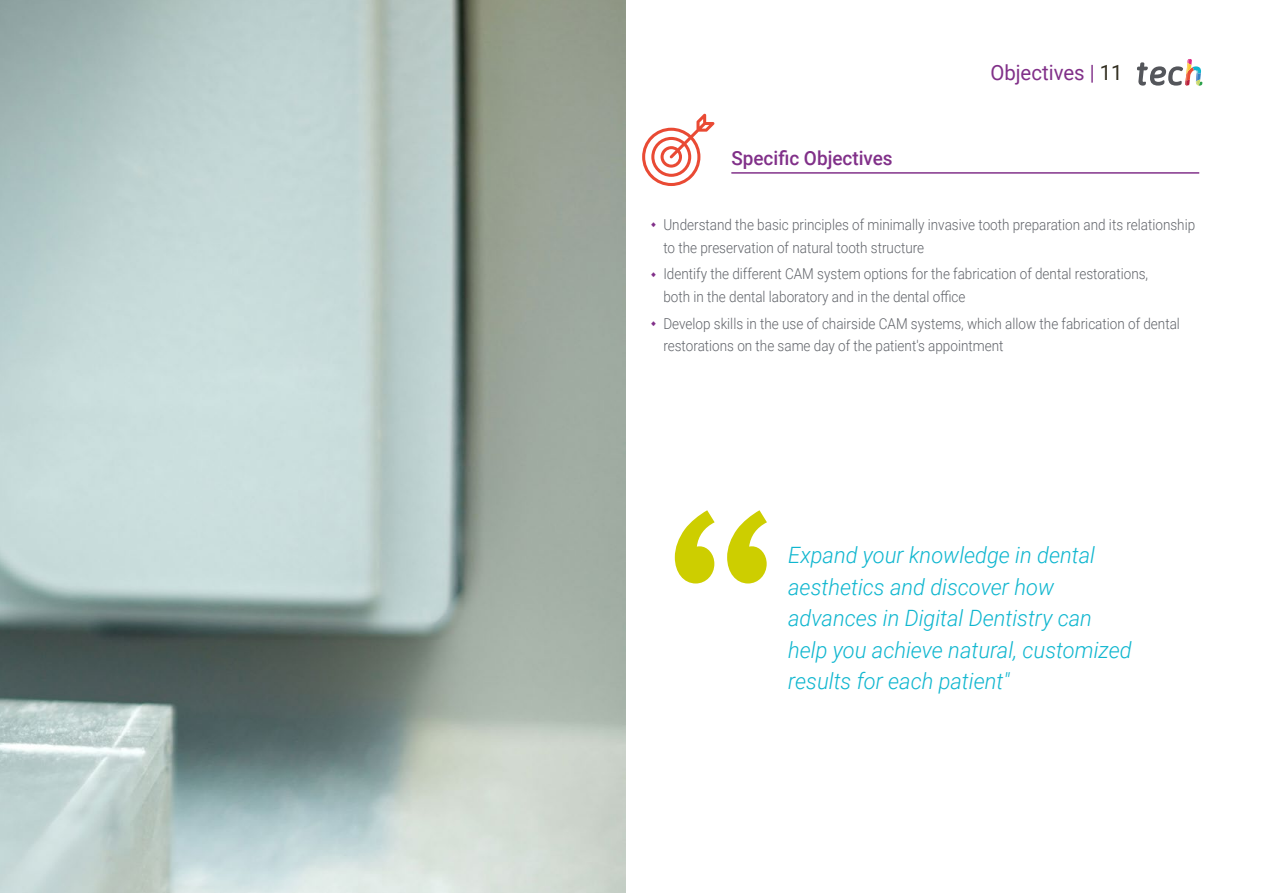
<style>
.page{position:relative;width:1263px;height:893px;background:#fff}
.page>*{position:absolute;margin:0;border:0;box-sizing:border-box;transform-origin:0 0}
.t1{font:italic 300 22.5px/31.5px "Roboto";color:#0fb6cf}
.t2{font:21px "Roboto";color:#813089}
.t3{font:500 19.5px "Roboto";color:#813089}
.t4{font:300 15px/22.5px "Roboto";color:#61646a;scale:.9 1}
.s1{color:#312e20}
</style>
<div class="page">
<svg style="left:642px;top:114px;width:72px;height:72px"></svg>
<hr style="left:731px;top:173px;width:468px;height:1px;background:#813089">
<svg style="left:675px;top:510px;width:92px;height:73px"></svg>
<img style="left:0;top:0;width:625px;height:893px">
<svg style="left:1137px;top:59px;width:65px;height:27px"></svg>
<h3 class="t3" style="left:731px;top:144px;width:163px">Specific Objectives</h3>
<h2 class="t2" style="left:990px;top:57px;width:134px">Objectives | <span class="s1">11</span></h2>
<p class="t4" style="left:663px;top:213px;width:592px">Understand the basic principles of minimally invasive tooth preparation and its relationship to the preservation of natural tooth structure</p>
<p class="t4" style="left:663px;top:262px;width:540px">Identify the different CAM system options for the fabrication of dental restorations, both in the dental laboratory and in the dental office</p>
<p class="t4" style="left:663px;top:311px;width:575px">Develop skills in the use of chairside CAM systems, which allow the fabrication of dental restorations on the same day of the patient's appointment</p>
<h1 class="t1" style="left:788px;top:539px;width:345px">Expand your knowledge in dental aesthetics and discover how advances in Digital Dentistry can help you achieve natural, customized results for each patient"</h1>
</div>
